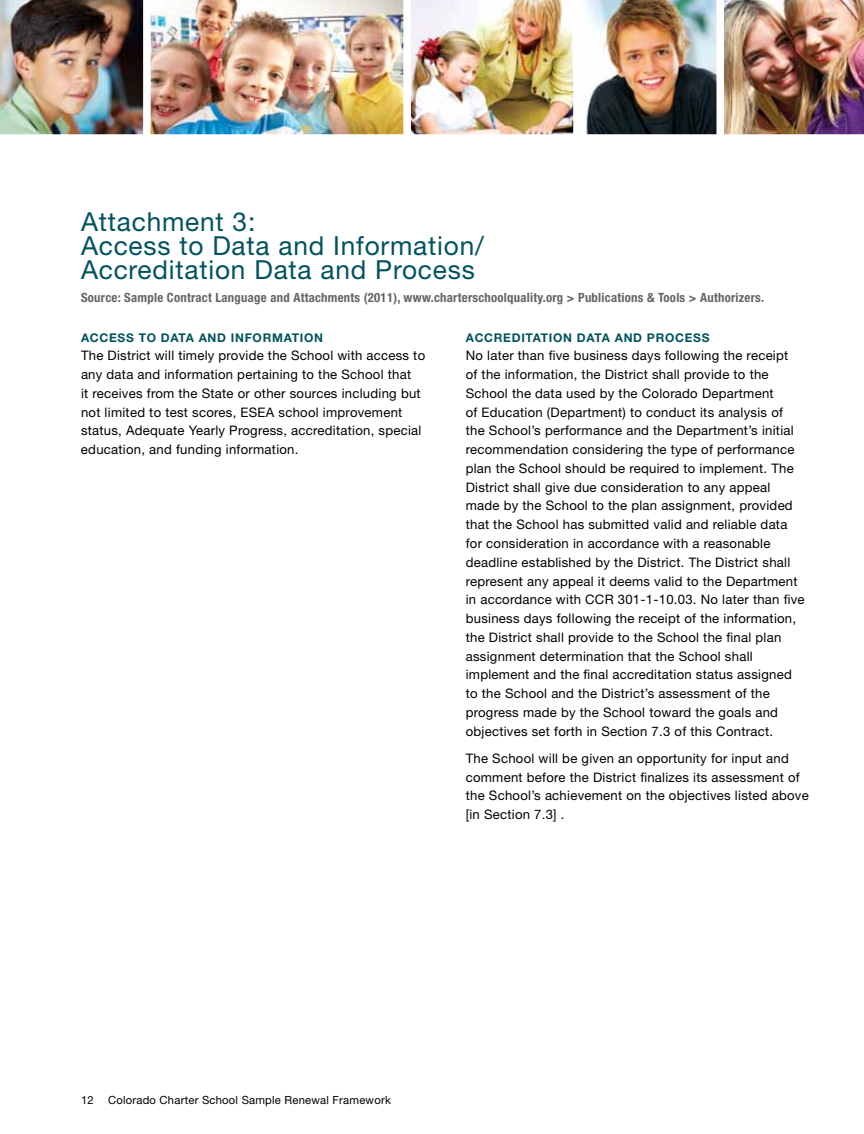
<style>
.page{position:relative;width:864px;height:1134px;background:#fff}
.page>*{position:absolute;margin:0;border:0;box-sizing:border-box;transform-origin:0 0}
.t1{font:26.25px/24px "Helvetica Neue";letter-spacing:.03em;color:#00535e}
.t2{font:13.2px/18.8px "Helvetica Neue";letter-spacing:.02em;color:#000}
.t3{font:700 condensed 12.75px "Helvetica Neue";letter-spacing:.02em;color:#636466}
.t4{font:700 12px "Helvetica Neue";letter-spacing:.135em;color:#00535e}
.t5{font:11.25px "Helvetica Neue";letter-spacing:.02em;color:#000}
</style>
<div class="page">
<img style="left:0;top:0;width:864px;height:135px">
<h1 class="t1" style="left:81px;top:210px;width:404px">Attachment 3:<br>Access to Data and I nformation/<br>Accreditation Data and Process</h1>
<p class="t3" style="left:81px;top:290px;width:685px">Source: Sample Contract Language and Attachments (2011), www.charterschoolquality.org &gt; Publications &amp; Tools &gt; Authorizers.</p>
<p class="t4" style="left:81px;top:330px;width:193px">ACC ESS TO DATA AND INFORMA</p>
<p class="t4" style="left:292px;top:330px;width:33px">TION</p>
<p class="t2" style="left:81px;top:346px;width:346px">The District will timely provide the School with access to any data and information pertaining to the School that<br>it receives from the State or other sources including but not limited to test scores, ESEA school improvement status, Adequate Yearly Progress, accreditation, special education, and funding information.</p>
<p class="t4" style="left:466px;top:330px;width:19px">ACCR</p>
<p class="t4" style="left:503px;top:330px;width:208px">EDITATION DATA AND PROCESS</p>
<p class="t2" style="left:466px;top:346px;width:340px">No later than five business days following the receipt<br>of the information, the District shall provide to the School the data used by the Colorado Department<br>of Education (Department) to conduct its analysis of the School’s performance and the Department’s initial recommendation considering the type of performance plan the School should be required to implement. The District shall give due consideration to any appeal made by the School to the plan assignment, provided that the School has submitted valid and reliable data for consideration in accordance with a reasonable deadline established by the District. The District shall represent any appeal it deems valid to the Department in accordance with CCR 301-1-10.03. No later than five business days following the receipt of the information, the District shall provide to the School the final plan assignment determination that the School shall implement and the final accreditation status assigned to the School and the District’s assessment of the progress made by the School toward the goals and objectives set forth in Section 7.3 of this Contract.</p>
<p class="t2" style="left:466px;top:749px;width:345px">The School will be given an opportunity for input and comment before the District finalizes its assessment of the School’s achievement on the objectives listed above [in Section 7.3] .</p>
<p class="t5" style="left:81px;top:1094px;width:14px">12</p>
<p class="t5" style="left:108px;top:1094px;width:284px">Colorado Charter School Sample Renewal Framework</p>
</div>
